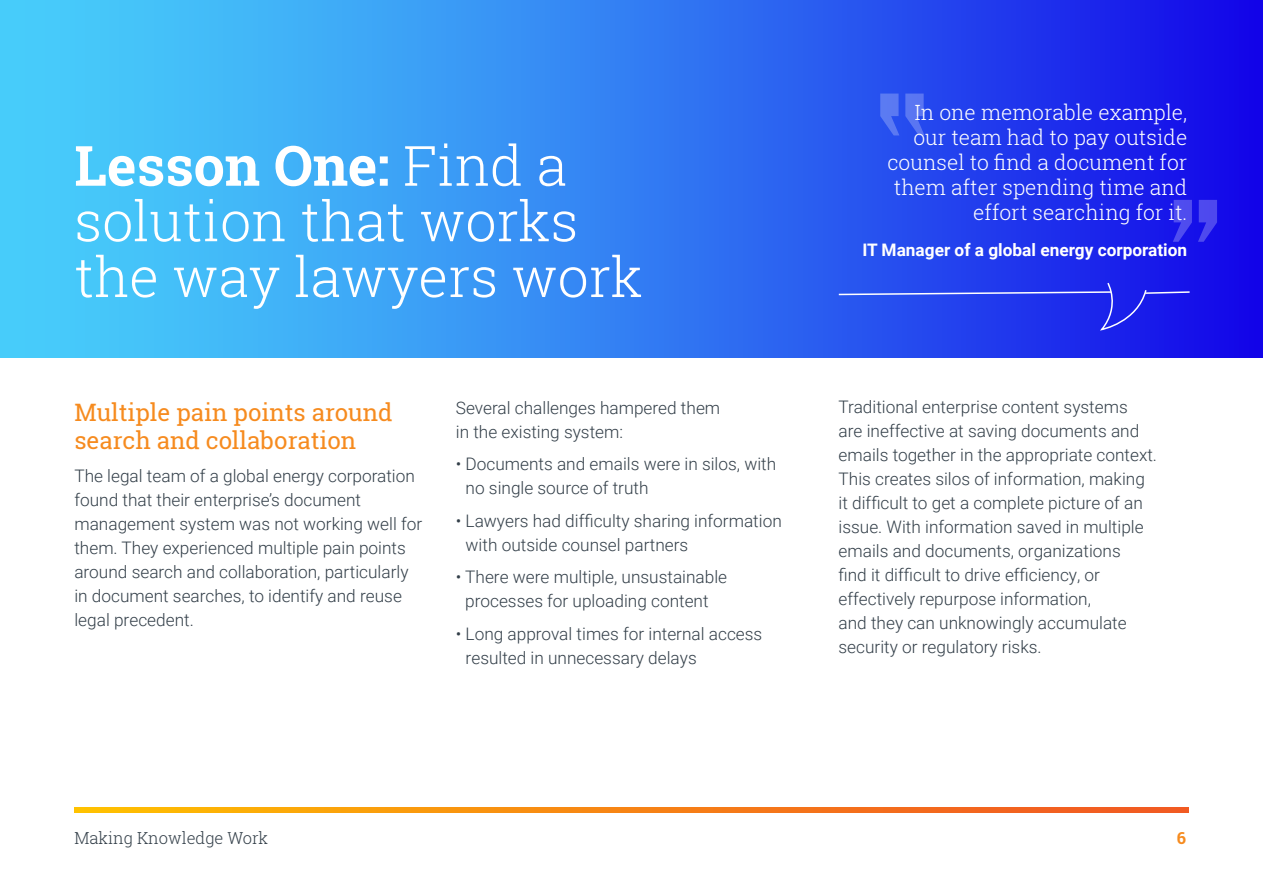
<style>
.page{position:relative;width:1263px;height:893px;background:#fff}
.page>*{position:absolute;margin:0;border:0;box-sizing:border-box;transform-origin:0 0}
.t1{font:300 55.5px/55.7px "Roboto Slab";color:#fff}
.t2{font:24px/28.8px "Roboto Slab";color:#f68b1f}
.t3{font:300 21px/25.2px "Roboto Slab";color:#fff;text-align:right}
.t4{font:300 17.25px/24px "Roboto";color:#323e48}
.t5{font:700 17.25px "Roboto";color:#fff}
.t6{font:300 16.5px "Roboto Slab";color:#323e48}
.t7{font:700 16.5px "Roboto Slab";color:#f68b1f}
.s1{font-weight:700}
</style>
<div class="page">
<svg style="left:74px;top:808px;width:1114px;height:4px;background:#f78613"></svg>
<svg style="left:0;top:0;width:1263px;height:357px;background:#317af2"></svg>
<svg style="left:1173px;top:200px;width:44px;height:42px;background:#3834ec"></svg>
<svg style="left:880px;top:94px;width:44px;height:41px;background:#4667f0"></svg>
<svg style="left:837px;top:282px;width:354px;height:52px;background:#273ced"></svg>
<h1 class="t1" style="left:74px;top:136px;width:570px"><span class="s1">Lesson One:</span> Find a solution that works the way lawyers work</h1>
<h2 class="t2" style="left:74px;top:397px;width:320px">Multiple pain points around search and collaboration</h2>
<p class="t4" style="left:74px;top:464px;width:349px">The legal team of a global energy corporation found that their enterprise’s document management system was not working well for them. They experienced multiple pain points around search and collaboration, particularly in document searches, to identify and reuse legal precedent.</p>
<p class="t4" style="left:456px;top:395px;width:266px">Several challenges hampered them in the existing system:</p>
<p class="t4" style="left:466px;top:451px;width:312px;text-indent:-10px">• Documents and emails were in silos, with no single source of truth</p>
<p class="t4" style="left:466px;top:508px;width:318px;text-indent:-10px">• Lawyers had difficulty sharing information with outside counsel partners</p>
<p class="t4" style="left:456px;top:564px;width:273px;text-align:center">• There were multiple, unsustainable processes for uploading content</p>
<p class="t4" style="left:466px;top:621px;width:298px;text-indent:-10px">• Long approval times for internal access resulted in unnecessary delays</p>
<p class="t3" style="left:887px;top:99px;width:301px">In one memorable example, our team had to pay outside counsel to find a document for them after spending time and effort searching for it.</p>
<p class="t5" style="left:862px;top:238px;width:326px">IT Manager of a global energy corporation</p>
<p class="t4" style="left:838px;top:395px;width:320px">Traditional enterprise content systems<br>are ineffective at saving documents and emails together in the appropriate context.<br>This creates silos of information, making it difficult to get a complete picture of an issue. With information saved in multiple emails and documents, organizations<br>find it difficult to drive efficiency, or effectively repurpose information,<br>and they can unknowingly accumulate security or regulatory risks.</p>
<p class="t6" style="left:74px;top:827px;width:195px">Making Knowledge Work</p>
<p class="t7" style="left:1177px;top:827px;width:11px">6</p>
</div>
